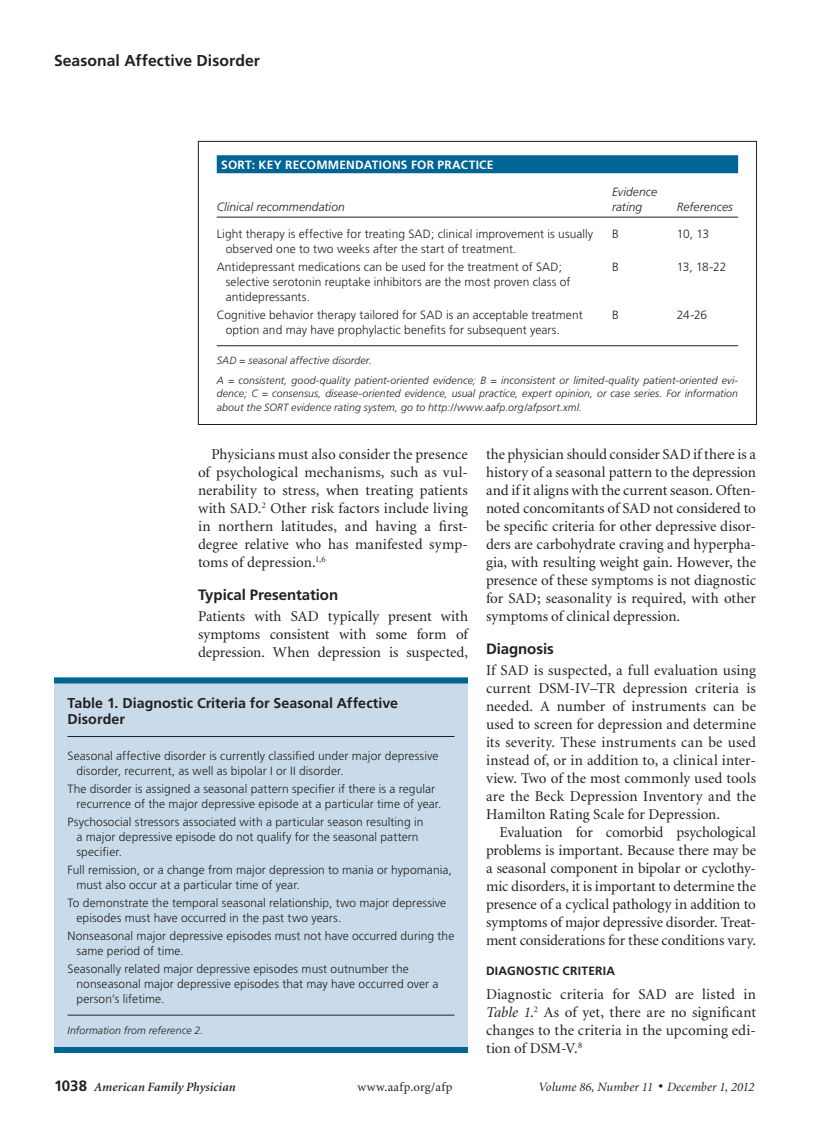
<style>
.page{position:relative;width:837px;height:1134px;background:#fff}
.page>*{position:absolute;margin:0;border:0;box-sizing:border-box;transform-origin:0 0}
.t1{font:700 15.75px "Frutiger";letter-spacing:.005em;color:#231f20}
.body_noindent{font:15px/18px "Minion";color:#231f20;text-align:justify}
.body_text{font:15px/18px "Minion";letter-spacing:-.005em;color:#231f20;text-align:justify}
.head1{font:700 15px "Frutiger";letter-spacing:-.005em;color:#231f20}
.table_title{font:700 14.25px/16.5px "Frutiger";color:#231f20}
.t2{font:italic 12.75px "Minion";letter-spacing:.005em;color:#231f20}
.t3{font:italic 600 12.75px "Minion";letter-spacing:.005em;color:#231f20}
.t4{font:12.75px "Minion";letter-spacing:.03em;color:#231f20}
.table_data{font:300 12px/15px "Frutiger";letter-spacing:.005em;color:#231f20}
.table_head1{font:italic 300 12px/15px "Frutiger";letter-spacing:.005em;color:#231f20}
.table_title_SORT{font:700 12px "Frutiger";letter-spacing:.02em;color:#fff}
.head2{font:700 12px "Frutiger";letter-spacing:.025em;color:#231f20}
.table_fig_note{font:italic 300 10.5px/13.5px "Frutiger";letter-spacing:.01em;color:#231f20;text-align:justify}
.table_note_rule{font:italic 300 10.5px "Frutiger";letter-spacing:.01em;color:#231f20}
.s1{font-style:italic}
.s2{font-family:"Frutiger";font-weight:700;font-style:normal;font-size:15px}
</style>
<div class="page">
<div style="left:217px;top:155px;width:521px;height:18px;background:#006494"></div>
<hr style="left:217px;top:217px;width:395px;height:1px;background:#231f20">
<hr style="left:612px;top:217px;width:65px;height:1px;background:#231f20">
<hr style="left:677px;top:217px;width:61px;height:1px;background:#231f20">
<hr style="left:217px;top:345px;width:521px;height:1px;background:#231f20">
<div style="left:198px;top:141px;width:559px;height:284px;border:1px solid #231f20"></div>
<div style="left:54px;top:677px;width:414px;height:376px;background:#c9dbea"></div>
<div style="left:54px;top:677px;width:414px;height:6px;background:#006494"></div>
<hr style="left:68px;top:736px;width:386px;height:1px;background:#231f20">
<hr style="left:68px;top:1015px;width:386px;height:1px;background:#231f20">
<div style="left:54px;top:1047px;width:414px;height:6px;background:#006494"></div>
<h1 class="t1" style="left:54px;top:51px;width:208px">Seasonal Affective Disorder</h1>
<p class="table_title_SORT" style="left:221px;top:158px;width:274px">SORT: KEY RECOMMENDATIONS FOR PRACTICE</p>
<p class="table_head1" style="left:217px;top:199px;width:130px">Clinical recommendation</p>
<p class="table_head1" style="left:612px;top:184px;width:47px">Evidence rating</p>
<p class="table_head1" style="left:677px;top:199px;width:58px">References</p>
<p class="table_data" style="left:226px;top:226px;width:369px;text-indent:-9px">Light therapy is effective for treating SAD; clinical improvement is usually observed one to two weeks after the start of treatment.</p>
<p class="table_data" style="left:612px;top:226px;width:8px">B</p>
<p class="table_data" style="left:677px;top:226px;width:34px">10, 13</p>
<p class="table_data" style="left:226px;top:259px;width:346px;text-indent:-9px">Antidepressant medications can be used for the treatment of SAD; selective serotonin reuptake inhibitors are the most proven class of antidepressants.</p>
<p class="table_data" style="left:612px;top:259px;width:8px">B</p>
<p class="table_data" style="left:677px;top:259px;width:51px">13, 18-22</p>
<p class="table_data" style="left:226px;top:307px;width:358px;text-indent:-9px">Cognitive behavior therapy tailored for SAD is an acceptable treatment option and may have prophylactic benefits for subsequent years.</p>
<p class="table_data" style="left:612px;top:307px;width:8px">B</p>
<p class="table_data" style="left:677px;top:307px;width:32px">24-26</p>
<p class="table_fig_note" style="left:217px;top:354px;width:157px">SAD = seasonal affective disorder.</p>
<p class="table_fig_note" style="left:217px;top:373px;width:523px">A = consistent, good-quality patient-oriented evidence; B = inconsistent or limited-quality patient-oriented evi&shy;dence; C = consensus, disease-oriented evidence, usual practice, expert opinion, or case series. For information about the SORT evidence rating system, go to http://www.aafp.org/afpsort.xml.</p>
<p class="body_text" style="left:198px;top:446px;width:272px;text-indent:14px">Physicians must also consider the presence of psychological mechanisms, such as vul&shy;nerability to stress, when treating patients with SAD.<sup>2</sup> Other risk factors include living in northern latitudes, and having a first&shy;degree relative who has manifested symp&shy;toms of depression.<sup>1,6</sup></p>
<p class="head1" style="left:198px;top:586px;width:142px">Typical Presentation</p>
<p class="body_noindent" style="left:198px;top:608px;width:272px">Patients with SAD typically present with symptoms consistent with some form of depression. When depression is suspected,</p>
<p class="table_title" style="left:68px;top:694px;width:332px">Table 1. Diagnostic Criteria for Seasonal Affective<br>Disorder</p>
<p class="table_data" style="left:76px;top:749px;width:364px;text-indent:-9px">Seasonal affective disorder is currently classified under major depressive disorder, recurrent, as well as bipolar I or II disorder.</p>
<p class="table_data" style="left:76px;top:782px;width:367px;text-indent:-9px">The disorder is assigned a seasonal pattern specifier if there is a regular recurrence of the major depressive episode at a particular time of year.</p>
<p class="table_data" style="left:76px;top:815px;width:348px;text-indent:-9px">Psychosocial stressors associated with a particular season resulting in a major depressive episode do not qualify for the seasonal pattern specifier.</p>
<p class="table_data" style="left:76px;top:863px;width:377px;text-indent:-9px">Full remission, or a change from major depression to mania or hypomania, must also occur at a particular time of year.</p>
<p class="table_data" style="left:76px;top:896px;width:371px;text-indent:-9px">To demonstrate the temporal seasonal relationship, two major depressive episodes must have occurred in the past two years.</p>
<p class="table_data" style="left:76px;top:929px;width:379px;text-indent:-9px">Nonseasonal major depressive episodes must not have occurred during the same period of time.</p>
<p class="table_data" style="left:76px;top:962px;width:364px;text-indent:-9px">Seasonally related major depressive episodes must outnumber the nonseasonal major depressive episodes that may have occurred over a person’s lifetime.</p>
<p class="table_note_rule" style="left:68px;top:1024px;width:137px">Information from reference 2.</p>
<p class="body_noindent" style="left:486px;top:446px;width:272px">the physician should consider SAD if there is a history of a seasonal pattern to the depression and if it aligns with the current season. Often&shy;noted concomitants of SAD not considered to be specific criteria for other depressive disor&shy;ders are carbohydrate craving and hyperpha&shy;gia, with resulting weight gain. However, the presence of these symptoms is not diagnostic for SAD; seasonality is required, with other symptoms of clinical depression.</p>
<p class="head1" style="left:486px;top:640px;width:69px">Diagnosis</p>
<p class="body_noindent" style="left:486px;top:662px;width:272px">If SAD is suspected, a full evaluation using current DSM-IV–TR depression criteria is needed. A number of instruments can be used to screen for depression and determine its severity. These instruments can be used instead of, or in addition to, a clinical inter&shy;view. Two of the most commonly used tools are the Beck Depression Inventory and the Hamilton Rating Scale for Depression.</p>
<p class="body_text" style="left:486px;top:824px;width:272px;text-indent:14px">Evaluation for comorbid psychological problems is important. Because there may be a seasonal component in bipolar or cyclothy&shy;mic disorders, it is important to determine the presence of a cyclical pathology in addition to symptoms of major depressive disorder. Treat&shy;ment considerations for these conditions vary.</p>
<p class="head2" style="left:486px;top:964px;width:131px">DIAGNOSTIC CRITERIA</p>
<p class="body_noindent" style="left:486px;top:986px;width:272px">Diagnostic criteria for SAD are listed in <span class="s1">Table 1</span>.<sup>2</sup> As of yet, there are no significant changes to the criteria in the upcoming edi&shy;tion of DSM-V.<sup>8</sup></p>
<p class="t3" style="left:54px;top:1080px;width:183px"><span class="s2">1038</span> American Family Physician</p>
<p class="t4" style="left:357px;top:1080px;width:97px">www.aafp.org/afp</p>
<p class="t2" style="left:538px;top:1080px;width:218px">Volume 86, Number 11 ◆ December 1, 2012</p>
</div>
